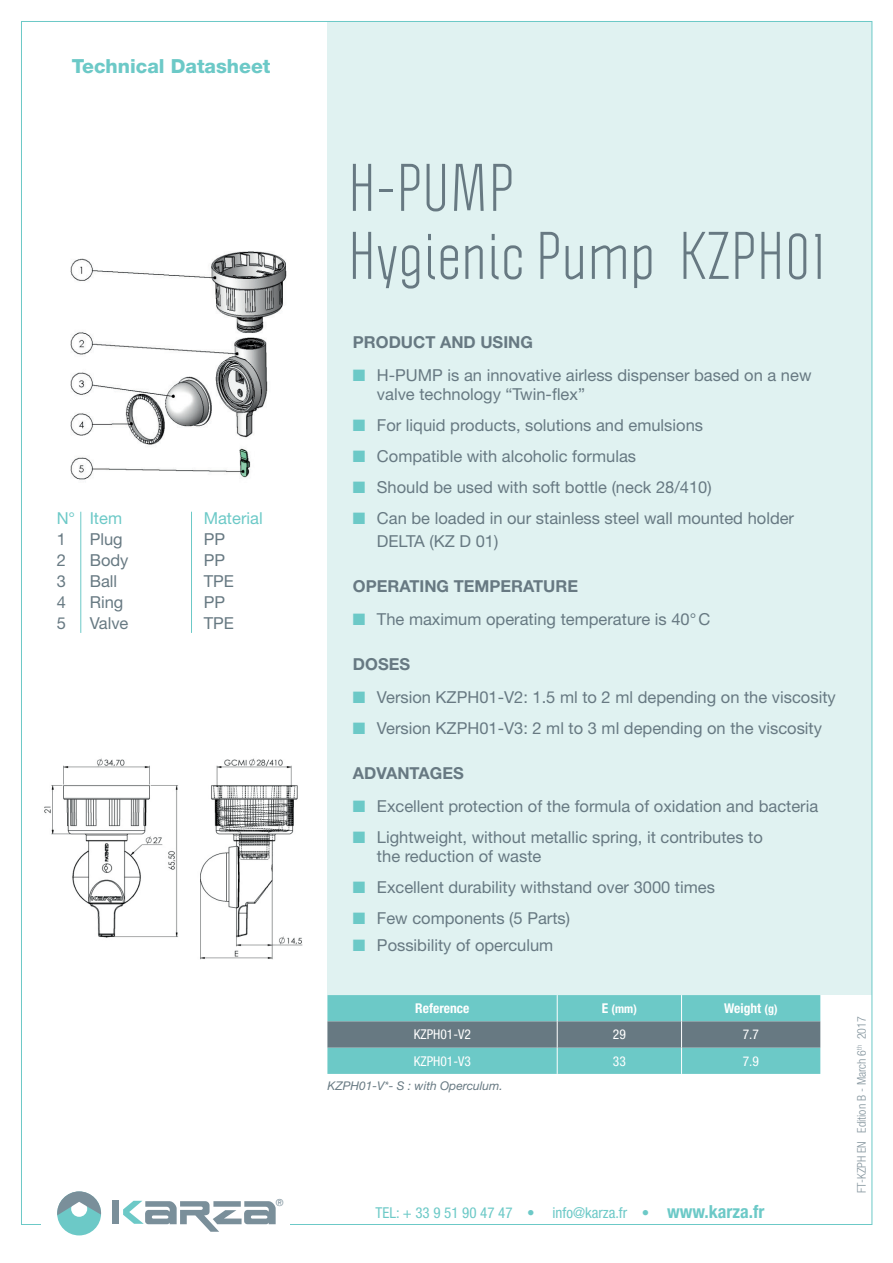
<style>
.page{position:relative;width:893px;height:1263px;background:#fff}
.page>*{position:absolute;margin:0;border:0;box-sizing:border-box;transform-origin:0 0}
.t1{font:58.8px/67.9px "Politica";letter-spacing:.03em;color:#677982}
.t2{font:800 19.5px "Helvetica Neue LT Std";color:#6cc9c7}
.t3{font:16.5px/19.5px "Helvetica Neue LT Std";color:#677982}
.t4{font:700 16.5px "Helvetica Neue LT Std";color:#677982}
.t5{font:16.5px "Helvetica Neue LT Std";color:#6cc9c7}
.t6{font:condensed 15px "Helvetica Neue LT Std";color:#6cc9c7}
.t7{font:condensed 13.5px "Helvetica Neue LT Std";color:#fff}
.t8{font:700 condensed 13.5px "Helvetica Neue LT Std";color:#fff}
.t9{font:300 condensed 12px "Helvetica Neue LT Std";color:#81929b}
.t10{font:italic 12px "Helvetica Neue LT Std";color:#677982}
.t11{font:700 condensed 12px "Helvetica Neue LT Std";color:#fff}
.t12{font:9.75px "Helvetica Neue";color:#7a8f9a}
.s1{color:#6cc9c7}
.s2{font-size:13.5px}
.s3{font-size:12px}
.s4{font-weight:700;font-size:18px}
</style>
<div class="page">
<div style="left:327px;top:21px;width:545px;height:974px;background:#e0f2f1"></div>
<hr style="left:81px;top:512px;width:1px;height:121px;background:#6cc9c7">
<hr style="left:191px;top:512px;width:1px;height:121px;background:#6cc9c7">
<img style="left:70px;top:251px;width:217px;height:229px">
<img style="left:44px;top:758px;width:259px;height:202px">
<svg style="left:327px;top:995px;width:493px;height:79px;background:#6cafb0"></svg>
<div style="left:113px;top:1201px;width:6px;height:23px;background:#7a8f9a"></div>
<div style="left:57px;top:1191px;width:44px;height:44px;background:#6cc9c7;border-radius:50%"></div>
<svg style="left:71px;top:1201px;width:16px;height:16px"></svg>
<svg style="left:57px;top:1191px;width:45px;height:24px"></svg>
<svg style="left:123px;top:1201px;width:153px;height:31px"></svg>
<p class="t2" style="left:72px;top:55px;width:200px">Technical Datasheet</p>
<p class="t5" style="left:57px;top:508px;width:67px">N° Item</p>
<p class="t5" style="left:204px;top:508px;width:60px">Material</p>
<p class="t3" style="left:57px;top:529px;width:11px">1</p>
<p class="t3" style="left:90px;top:529px;width:35px">Plug</p>
<p class="t3" style="left:204px;top:529px;width:23px">PP</p>
<p class="t3" style="left:57px;top:550px;width:11px">2</p>
<p class="t3" style="left:90px;top:550px;width:40px">Body</p>
<p class="t3" style="left:204px;top:550px;width:23px">PP</p>
<p class="t3" style="left:57px;top:571px;width:11px">3</p>
<p class="t3" style="left:90px;top:571px;width:29px">Ball</p>
<p class="t3" style="left:204px;top:571px;width:32px">TPE</p>
<p class="t3" style="left:57px;top:592px;width:11px">4</p>
<p class="t3" style="left:90px;top:592px;width:35px">Ring</p>
<p class="t3" style="left:204px;top:592px;width:23px">PP</p>
<p class="t3" style="left:57px;top:613px;width:11px">5</p>
<p class="t3" style="left:90px;top:613px;width:40px">Valve</p>
<p class="t3" style="left:204px;top:613px;width:32px">TPE</p>
<p class="t12" style="left:276px;top:1196px;width:9px">®</p>
<h1 class="t1" style="left:349px;top:155px;width:477px">H-PUMP<br>Hygienic Pump KZPH01</h1>
<p class="t4" style="left:353px;top:332px;width:181px">PRODUCT AND USING</p>
<p class="t3" style="left:377px;top:365px;width:436px;text-indent:-24px"><span class="s1">■</span> H-PUMP is an innovative airless dispenser based on a new valve technology “Twin-flex”</p>
<p class="t3" style="left:353px;top:415px;width:352px"><span class="s1">■</span> For liquid products, solutions and emulsions</p>
<p class="t3" style="left:353px;top:446px;width:285px"><span class="s1">■</span> Compatible with alcoholic formulas</p>
<p class="t3" style="left:353px;top:477px;width:360px"><span class="s1">■</span> Should be used with soft bottle (neck 28/410)</p>
<p class="t3" style="left:377px;top:507px;width:419px;line-height:22.5px;text-indent:-24px"><span class="s1">■</span> Can be loaded in our stainless steel wall mounted holder<br>DELTA (KZ D 01)</p>
<p class="t4" style="left:353px;top:576px;width:193px">OPERATING TEMPERATUR</p>
<p class="t4" style="left:567px;top:576px;width:12px">E</p>
<p class="t3" style="left:353px;top:609px;width:359px"><span class="s1">■</span> The maximum operating temperature is 40°C</p>
<p class="t4" style="left:353px;top:654px;width:59px">DOSES</p>
<p class="t3" style="left:353px;top:687px;width:484px"><span class="s1">■</span> Version KZPH01-V2: 1.5 ml to 2 ml depending on the viscosity</p>
<p class="t3" style="left:353px;top:718px;width:471px"><span class="s1">■</span> Version KZPH01-V3: 2 ml to 3 ml depending on the viscosity</p>
<p class="t4" style="left:353px;top:763px;width:112px">ADVANTAGES</p>
<p class="t3" style="left:353px;top:796px;width:467px"><span class="s1">■</span> Excellent protection of the formula of oxidation and bacteria</p>
<p class="t3" style="left:377px;top:827px;width:387px;text-indent:-24px"><span class="s1">■</span> Lightweight, without metallic spring, it contributes to the reduction of waste</p>
<p class="t3" style="left:353px;top:877px;width:364px"><span class="s1">■</span> Excellent durability withstand over 3000 times</p>
<p class="t3" style="left:353px;top:908px;width:219px"><span class="s1">■</span> Few components (5 Parts)</p>
<p class="t3" style="left:353px;top:935px;width:202px"><span class="s1">■</span> Possibility of operculum</p>
<p class="t8" style="left:415px;top:1000px;width:55px">Reference</p>
<p class="t11" style="left:602px;top:1001px;width:37px"><span class="s2">E</span> (mm)</p>
<p class="t8" style="left:724px;top:1000px;width:55px">Weight <span class="s3">(g)</span></p>
<p class="t7" style="left:414px;top:1027px;width:59px">KZPH01-V2</p>
<p class="t7" style="left:613px;top:1027px;width:14px">29</p>
<p class="t7" style="left:743px;top:1027px;width:18px">7.7</p>
<p class="t7" style="left:414px;top:1053px;width:59px">KZPH01-V3</p>
<p class="t7" style="left:613px;top:1053px;width:14px">33</p>
<p class="t7" style="left:743px;top:1053px;width:18px">7.9</p>
<p class="t10" style="left:327px;top:1078px;width:177px">KZPH01-V*- S : with Operculum.</p>
<p class="t6" style="left:376px;top:1204px;width:390px">TEL: + 33 9 51 90 47 47 • info@karza.fr • <span class="s4">www.karza.fr</span></p>
<p class="t9" style="left:855px;top:1193px;width:178px;rotate:-90deg">FT-KZPH EN Edition B - March 6<sup>th</sup> 2017</p>
</div>
